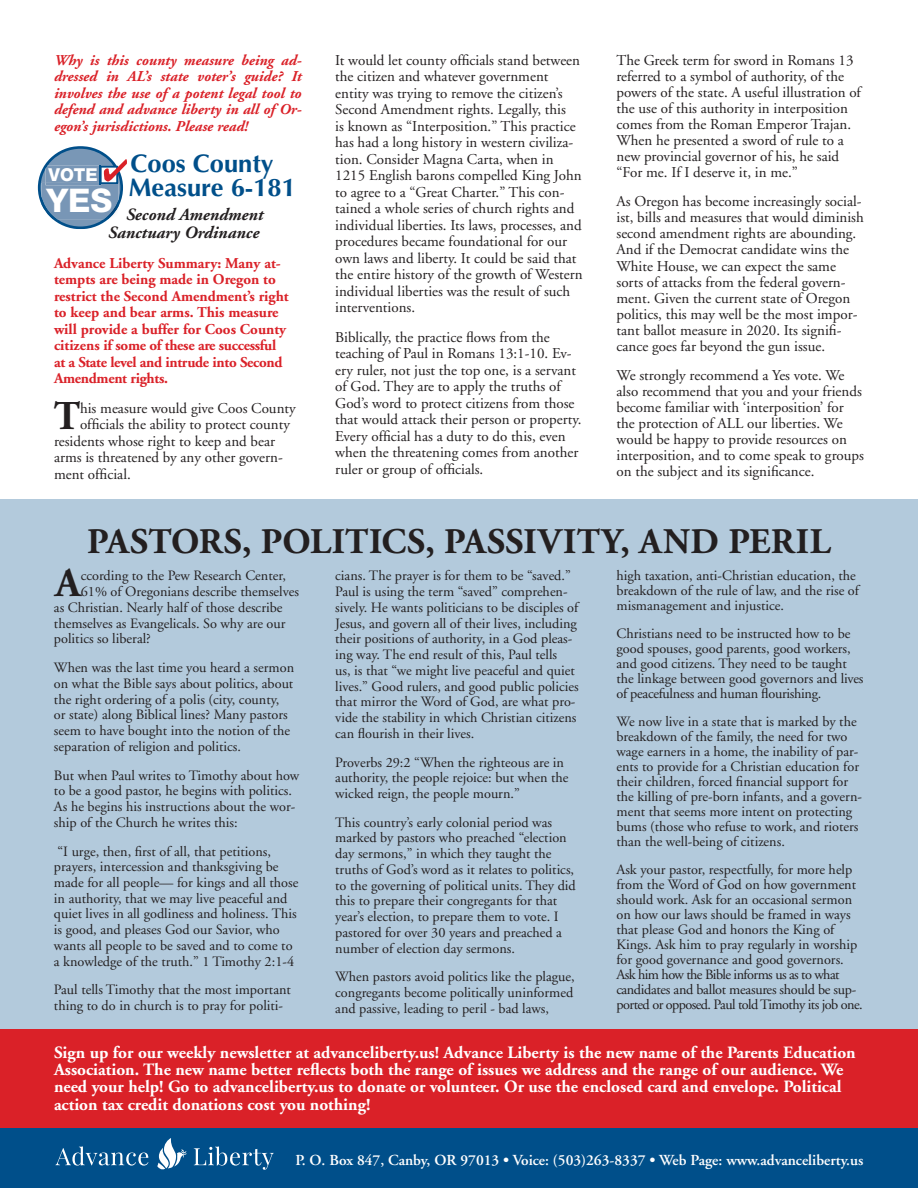
<style>
.page{position:relative;width:918px;height:1188px;background:#fff}
.page>*{position:absolute;margin:0;border:0;box-sizing:border-box;transform-origin:0 0}
.t1{font:700 40.95px "Adobe Garamond";color:#231f20}
.t2{font:700 36px "Adobe Garamond";letter-spacing:-.03em;color:#231f20}
.t3{font:800 32.55px "Helvetica Neue";color:#fff}
.t4{font:700 25.5px/24px "Optima";color:#004f8a}
.t5{font:800 17.85px "Helvetica Neue";color:#fff}
.t6{font:700 17.25px/17.2px "Adobe Garamond";color:#fff}
.t7{font:italic 700 17.25px/18.3px "Adobe Garamond";color:#231f20;text-align:right}
.t8{font:600 15.3px "Adobe Garamond";color:#fff}
.t9{font:15px/16.5px "Adobe Garamond";color:#231f20}
.t10{font:700 15px/16.5px "Adobe Garamond";color:#da2128}
.t11{font:italic 700 15px/16.5px "Adobe Garamond";color:#da2128;text-align:justify}
.t12{font:14.25px/15.8px "Adobe Garamond";color:#231f20}
</style>
<div class="page">
<div style="left:0;top:500px;width:918px;height:649px;background:#b3cadc"></div>
<div style="left:0;top:1029px;width:918px;height:100px;background:#da2128"></div>
<svg style="left:38px;top:146px;width:89px;height:83px"></svg>
<div style="left:0;top:1129px;width:918px;height:59px;background:#004f8a"></div>
<svg style="left:56px;top:1146px;width:92px;height:20px"></svg>
<svg style="left:194px;top:1146px;width:80px;height:24px"></svg>
<svg style="left:157px;top:1138px;width:30px;height:32px"></svg>
<p class="t11" style="left:54px;top:52px;width:249px">Why is this county measure being ad&shy;dressed in AL’s state voter’s guide? It involves the use of a potent legal tool to defend and advance liberty in all of Or&shy;egon’s jurisdictions. Please read!</p>
<h3 class="t4" style="left:129px;top:152px;width:168px">Coos County<br>Measure 6-181</h3>
<p class="t7" style="left:108px;top:206px;width:157px">Second Amendment<br>Sanctuary Ordinance</p>
<p class="t10" style="left:54px;top:255px;width:236px">Advance Liberty Summary: Many at&shy;tempts are being made in Oregon to restrict the Second Amendment’s right to keep and bear arms. This measure will provide a buffer for Coos County citizens if some of these are successful at a State level and intrude into Second Amendment rights.</p>
<h1 class="t1" style="left:54px;top:394px;width:28px">T</h1>
<p class="t9" style="left:80px;top:400px;width:217px">his measure would give Coos County</p>
<p class="t5" style="left:48px;top:164px;width:51px">VOTE</p>
<h3 class="t3" style="left:47px;top:181px;width:67px">YES</h3>
<p class="t9" style="left:80px;top:417px;width:211px">officials the ability to protect county</p>
<p class="t9" style="left:54px;top:433px;width:223px">residents whose right to keep and bear</p>
<p class="t9" style="left:54px;top:450px;width:230px">arms is threatened by any other govern-</p>
<p class="t9" style="left:54px;top:466px;width:78px">ment official.</p>
<p class="t9" style="left:335px;top:52px;width:249px">It would let county officials stand between the citizen and whatever government entity was trying to remove the citizen’s Second Amendment rights. Legally, this<br>is known as “Interposition.” This practice has had a long history in western civiliza&shy;tion. Consider Magna Carta, when in 1215 English barons compelled King John to agree to a “Great Charter.” This con&shy;tained a whole series of church rights and individual liberties. Its laws, processes, and procedures became foundational for our own laws and liberty. It could be said that the entire history of the growth of Western individual liberties was the result of such interventions.</p>
<p class="t9" style="left:335px;top:329px;width:248px">Biblically, the practice flows from the teaching of Paul in Romans 13:1-10. Ev&shy;ery ruler, not just the top one, is a servant of God. They are to apply the truths of God’s word to protect citizens from those that would attack their person or property.<br>Every official has a duty to do this, even when the threatening comes from another ruler or group of officials.</p>
<p class="t9" style="left:617px;top:53px;width:246px;line-height:16px">The Greek term for sword in Romans 13 referred to a symbol of authority, of the powers of the state. A useful illustration of the use of this authority in interposition comes from the Roman Emperor Trajan.<br>When he presented a sword of rule to a new provincial governor of his, he said “For me. If I deserve it, in me.”</p>
<p class="t9" style="left:617px;top:194px;width:249px;line-height:16px">As Oregon has become increasingly social&shy;ist, bills and measures that would diminish second amendment rights are abounding.<br>And if the Democrat candidate wins the White House, we can expect the same sorts of attacks from the federal govern&shy;ment. Given the current state of Oregon politics, this may well be the most impor&shy;tant ballot measure in 2020. Its signifi&shy;cance goes far beyond the gun issue.</p>
<p class="t9" style="left:617px;top:367px;width:249px;line-height:16px">We strongly recommend a Yes vote. We also recommend that you and your friends become familiar with ‘interposition’ for the protection of ALL our liberties. We would be happy to provide resources on interposition, and to come speak to groups on the subject and its significance.</p>
<h2 class="t2" style="left:87px;top:522px;width:43px">Pastors</h2>
<h2 class="t2" style="left:242px;top:522px;width:62px">, Politics</h2>
<h2 class="t2" style="left:426px;top:522px;width:58px">, Passi</h2>
<h2 class="t2" style="left:538px;top:522px;width:129px">vity, and</h2>
<h2 class="t2" style="left:728px;top:522px;width:43px">Peril</h2>
<h1 class="t1" style="left:55px;top:561px;width:27px">A</h1>
<p class="t12" style="left:81px;top:568px;width:207px">ccording to the Pew Research Center,</p>
<p class="t12" style="left:81px;top:584px;width:220px">61% of Oregonians describe themselves</p>
<p class="t12" style="left:54px;top:600px;width:230px">as Christian. Nearly half of those describe</p>
<p class="t12" style="left:54px;top:616px;width:233px">themselves as Evangelicals. So why are our</p>
<p class="t12" style="left:54px;top:631px;width:98px">politics so liberal?</p>
<p class="t12" style="left:54px;top:660px;width:242px">When was the last time you heard a sermon on what the Bible says about politics, about the right ordering of a polis (city, county, or state) along Biblical lines? Many pastors seem to have bought into the notion of the separation of religion and politics.</p>
<p class="t12" style="left:54px;top:768px;width:247px">But when Paul writes to Timothy about how to be a good pastor, he begins with politics.<br>As he begins his instructions about the wor&shy;ship of the Church he writes this:</p>
<p class="t12" style="left:54px;top:843px;width:246px">“I urge, then, first of all, that petitions, prayers, intercession and thanksgiving be made for all people— for kings and all those in authority, that we may live peaceful and quiet lives in all godliness and holiness. This is good, and pleases God our Savior, who wants all people to be saved and to come to a knowledge of the truth.” 1 Timothy 2:1-4</p>
<p class="t12" style="left:54px;top:982px;width:238px">Paul tells Timothy that the most important thing to do in church is to pray for politi-</p>
<p class="t12" style="left:335px;top:568px;width:245px">cians. The prayer is for them to be “saved.” Paul is using the term “saved” comprehen&shy;sively. He wants politicians to be disciples of Jesus, and govern all of their lives, including their positions of authority, in a God pleas&shy;ing way. The end result of this, Paul tells<br>us, is that “we might live peaceful and quiet lives.” Good rulers, and good public policies that mirror the Word of God, are what pro&shy;vide the stability in which Christian citizens can flourish in their lives.</p>
<p class="t12" style="left:335px;top:755px;width:235px">Proverbs 29:2 “When the righteous are in authority, the people rejoice: but when the wicked reign, the people mourn.”</p>
<p class="t12" style="left:335px;top:815px;width:242px">This country’s early colonial period was marked by pastors who preached “election day sermons,” in which they taught the truths of God’s word as it relates to politics, to the governing of political units. They did this to prepare their congregants for that year’s election, to prepare them to vote. I pastored for over 30 years and preached a number of election day sermons.</p>
<p class="t12" style="left:335px;top:969px;width:241px;text-align:justify">When pastors avoid politics like the plague, congregants become politically uninformed and passive, leading to peril - bad laws,</p>
<p class="t12" style="left:616px;top:569px;width:244px;line-height:15px">high taxation, anti-Christian education, the breakdown of the rule of law, and the rise of mismanagement and injustice.</p>
<p class="t12" style="left:616px;top:627px;width:248px;line-height:15px">Christians need to be instructed how to be good spouses, good parents, good workers, and good citizens. They need to be taught the linkage between good governors and lives of peacefulness and human flourishing.</p>
<p class="t12" style="left:616px;top:715px;width:247px;line-height:15px">We now live in a state that is marked by the breakdown of the family, the need for two wage earners in a home, the inability of par&shy;ents to provide for a Christian education for their children, forced financial support for the killing of pre-born infants, and a govern&shy;ment that seems more intent on protecting bums (those who refuse to work, and rioters than the well-being of citizens.</p>
<p class="t12" style="left:616px;top:863px;width:248px;line-height:15px">Ask your pastor, respectfully, for more help from the Word of God on how government should work. Ask for an occasional sermon on how our laws should be framed in ways that please God and honors the King of Kings. Ask him to pray regularly in worship for good governance and good governors.<br>Ask him how the Bible informs us as to what candidates and ballot measures should be sup&shy;ported or opposed. Paul told Timothy its job one.</p>
<p class="t6" style="left:54px;top:1044px;width:803px">Sign up for our weekly newsletter at advanceliberty.us! Advance Liberty is the new name of the Parents Education Association. The new name better reflects both the range of issues we address and the range of our audience. We need your help! Go to advanceliberty.us to donate or volunteer. Or use the enclosed card and envelope. Political action tax credit donations cost you nothing!</p>
<p class="t8" style="left:295px;top:1152px;width:570px">P. O. Box 847, Canby, OR 97013 • Voice: (503)263-8337 • Web Page: www.advanceliberty.us</p>
</div>
